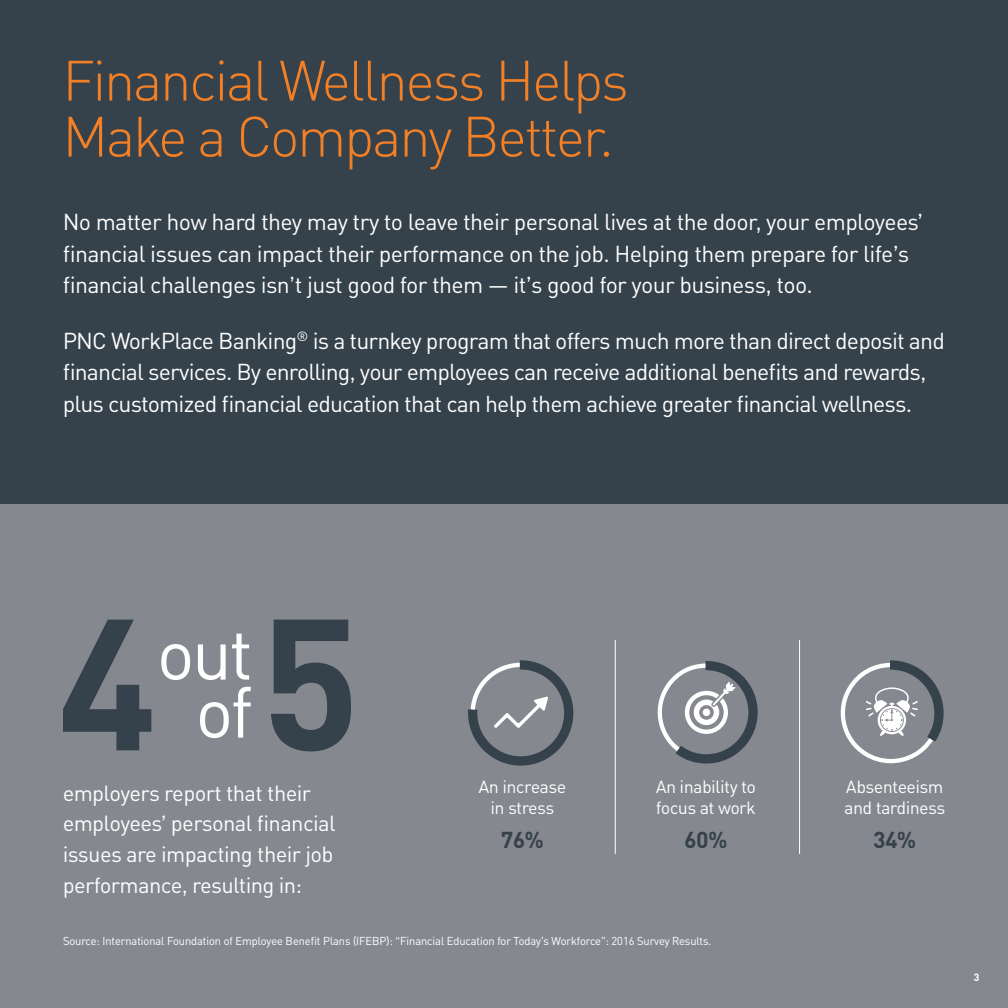
<style>
.page{position:relative;width:1008px;height:1008px;background:#35424c}
.page>*{position:absolute;margin:0;border:0;box-sizing:border-box;transform-origin:0 0}
.t1{font:700 183.75px "PNC Brand";color:#35424c}
.t2{font:71.4px/58.1px "PNC Brand";color:#fff;text-align:center}
.t3{font:300 56px/56px "PNC Brand";letter-spacing:-.02em;color:#f48026}
.t4{font:22.75px/31.5px "PNC Brand";letter-spacing:-.01em;color:#fff}
.t5{font:700 22.75px "PNC Brand";color:#35424c}
.t6{font:21.7px/30.6px "PNC Brand";color:#fff}
.t7{font:17.5px/21px "PNC Brand";color:#fff}
.t8{font:11.38px "PNC Brand";color:#fff}
.t9{font:700 10.5px "PNC Brand";color:#fff}
</style>
<div class="page">
<div style="left:0;top:504px;width:1008px;height:504px;background:#86888f"></div>
<svg style="left:657px;top:661px;width:101px;height:103px"></svg>
<svg style="left:468px;top:660px;width:106px;height:106px"></svg>
<svg style="left:840px;top:660px;width:104px;height:103px"></svg>
<hr style="left:615px;top:640px;width:1px;height:214px;background:#fff">
<hr style="left:799px;top:640px;width:1px;height:214px;background:#fff">
<h3 class="t3" style="left:63px;top:52px;width:567px">Financial Wellness Helps<br>Make a Company Better.</h3>
<p class="t4" style="left:63px;top:206px;width:862px">No matter how hard they may try to leave their personal lives at the door, your employees’ financial issues can impact their performance on the job. Helping them prepare for life’s financial challenges isn’t just good for them — it’s good for your business, too.</p>
<p class="t4" style="left:63px;top:324px;width:883px">PNC WorkPlace Banking<sup>®</sup> is a turnkey program that offers much more than direct deposit and financial services. By enrolling, your employees can receive additional benefits and rewards, plus customized financial education that can help them achieve greater financial wellness.</p>
<h1 class="t1" style="left:59px;top:563px;width:301px">4 5</h1>
<h2 class="t2" style="left:158px;top:623px;width:96px">out of</h2>
<p class="t6" style="left:63px;top:777px;width:274px">employers report that their employees’ personal financial issues are impacting their job performance, resulting in:</p>
<p class="t7" style="left:479px;top:776px;width:89px;text-align:center">An increase in stress</p>
<p class="t5" style="left:501px;top:825px;width:44px">76%</p>
<p class="t7" style="left:656px;top:776px;width:101px">An inability to focus at work</p>
<p class="t5" style="left:685px;top:825px;width:44px">60%</p>
<p class="t8" style="left:63px;top:934px;width:650px">Source: International Foundation of Employee Benefit Plans (IFEBP): “Financial Education for Today’s Workforce”: 2016 Survey Results.</p>
<p class="t7" style="left:845px;top:776px;width:102px">Absenteeism and tardiness</p>
<p class="t5" style="left:874px;top:825px;width:44px">34%</p>
<p class="t9" style="left:974px;top:970px;width:7px">3</p>
</div>
